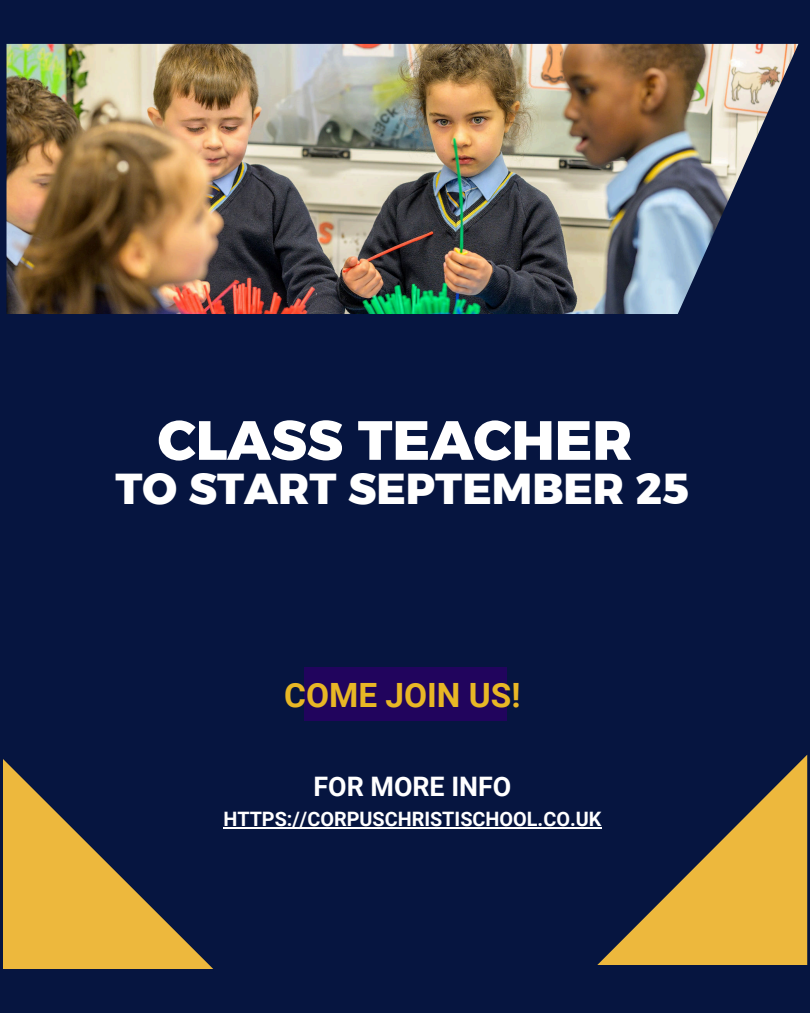
<style>
.page{position:relative;width:810px;height:1013px;background:#fff}
.page>*{position:absolute;margin:0;border:0;box-sizing:border-box;transform-origin:0 0}
.t1{font:700 55.1px "Kief Montaser Extra";color:#fff}
.t2{font:700 43.1px "Kief Montaser Extra";color:#fff}
.t3{font:700 33.4px "Roboto";color:#e8b725}
.t4{font:700 26.8px "Roboto";color:#fff}
.t5{font:700 19.8px "Roboto";color:#fff}
</style>
<div class="page">
<div style="left:0;top:0;width:810px;height:1012px;background:#061540"></div>
<img style="left:7px;top:44px;width:791px;height:270px">
<div style="left:304px;top:666px;width:202px;height:54px;background:#21045d"></div>
<svg style="left:3px;top:759px;width:210px;height:210px"></svg>
<svg style="left:597px;top:755px;width:210px;height:210px"></svg>
<hr style="left:223px;top:827px;width:378px;height:1px;background:#fff">
<h1 class="t1" style="left:158px;top:406px;width:476px">CLASS TEACHER</h1>
<h1 class="t2" style="left:116px;top:462px;width:575px">TO START SEPTEMBER 25</h1>
<h2 class="t3" style="left:284px;top:676px;width:238px">COME JOIN US!</h2>
<p class="t4" style="left:314px;top:771px;width:199px">FOR MORE INFO</p>
<p class="t5" style="left:223px;top:807px;width:380px">HTTPS://CORPUSCHRISTISCHOOL.CO.UK</p>
</div>
